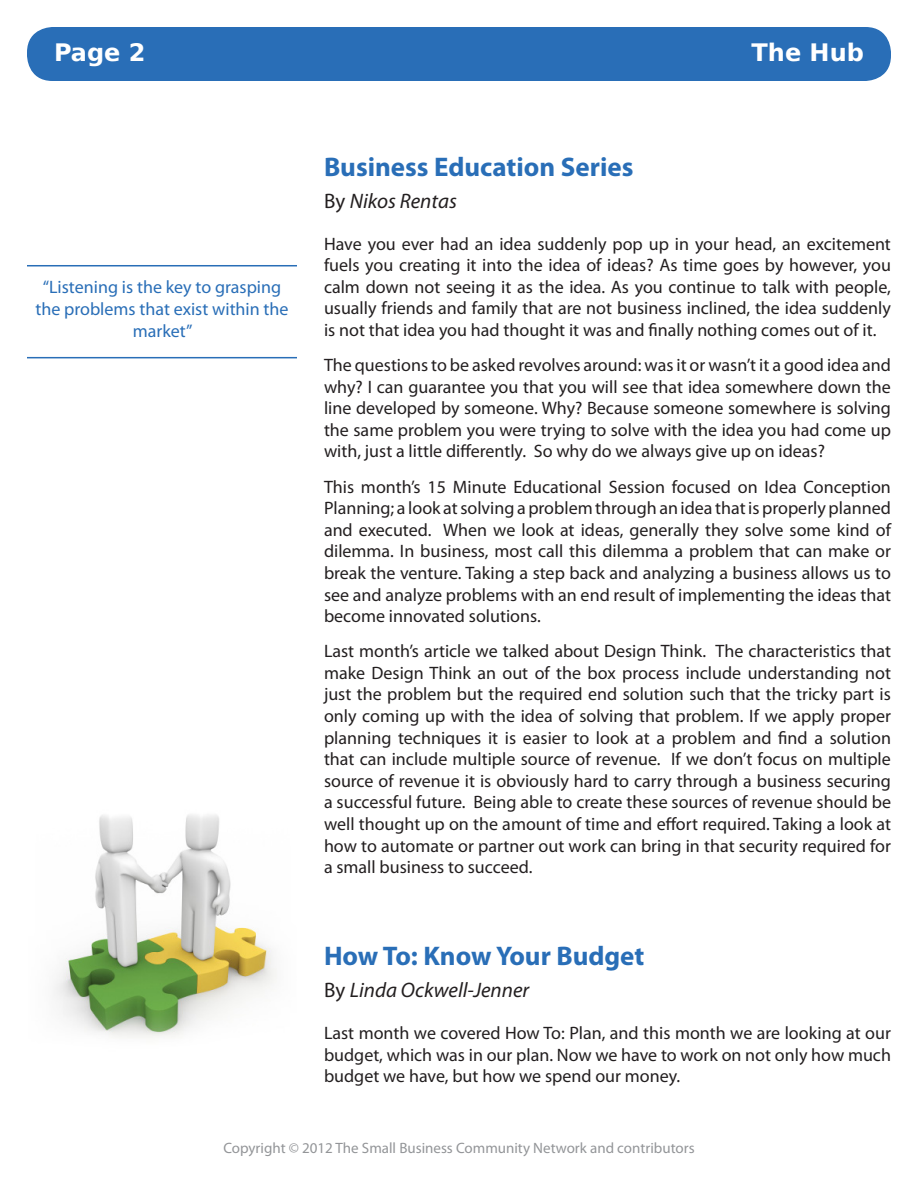
<style>
.page{position:relative;width:918px;height:1188px;background:#fff}
.page>*{position:absolute;margin:0;border:0;box-sizing:border-box;transform-origin:0 0}
.Heading{font:700 27px "Myriad Pro";color:#296eb7}
.t1{font:700 24px "Bitstream Vera Sans";color:#fff}
.Author{font:italic 21px "Myriad Pro";color:#231f20}
.Body{font:18px/21.6px "Myriad Pro";color:#231f20;text-align:justify}
.Callout{font:18px/21.6px "Myriad Pro";color:#296eb7;text-align:center}
.t2{font:15px "Myriad Pro";color:#939598}
.s1{font-style:normal}
</style>
<div class="page">
<div style="left:27px;top:27px;width:864px;height:54px;background:#296eb7;border-radius:26px"></div>
<hr style="left:27px;top:265px;width:270px;height:1px;background:#296eb7">
<hr style="left:27px;top:357px;width:270px;height:1px;background:#296eb7">
<img style="left:54px;top:814px;width:223px;height:224px">
<p class="t1" style="left:54px;top:39px;width:93px">Page 2</p>
<p class="t1" style="left:752px;top:39px;width:114px">The Hub</p>
<p class="Callout" style="left:35px;top:276px;width:255px">“Listening is the key to grasping the problems that exist within the market”</p>
<p class="Heading" style="left:324px;top:149px;width:311px">Business Education Series</p>
<p class="Author" style="left:324px;top:188px;width:134px"><span class="s1">By</span> Nikos Rentas</p>
<p class="Body" style="left:324px;top:232px;width:569px">Have you ever had an idea suddenly pop up in your head, an excitement fuels you creating it into the idea of ideas? As time goes by however, you calm down not seeing it as the idea. As you continue to talk with people, usually friends and family that are not business inclined, the idea suddenly is not that idea you had thought it was and finally nothing comes out of it.</p>
<p class="Body" style="left:324px;top:354px;width:568px">The questions to be asked revolves around: was it or wasn’t it a good idea and why? I can guarantee you that you will see that idea somewhere down the line developed by someone. Why? Because someone somewhere is solving the same problem you were trying to solve with the idea you had come up with, just a little differently. So why do we always give up on ideas?</p>
<p class="Body" style="left:324px;top:475px;width:569px">This month’s 15 Minute Educational Session focused on Idea Conception Planning; a look at solving a problem through an idea that is properly planned and executed. When we look at ideas, generally they solve some kind of dilemma. In business, most call this dilemma a problem that can make or break the venture. Taking a step back and analyzing a business allows us to see and analyze problems with an end result of implementing the ideas that become innovated solutions.</p>
<p class="Body" style="left:324px;top:640px;width:569px">Last month’s article we talked about Design Think. The characteristics that make Design Think an out of the box process include understanding not just the problem but the required end solution such that the tricky part is only coming up with the idea of solving that problem. If we apply proper planning techniques it is easier to look at a problem and find a solution that can include multiple source of revenue. If we don’t focus on multiple source of revenue it is obviously hard to carry through a business securing a successful future. Being able to create these sources of revenue should be well thought up on the amount of time and effort required. Taking a look at how to automate or partner out work can bring in that security required for a small business to succeed.</p>
<p class="Heading" style="left:324px;top:939px;width:322px">How To: Know Your Budget</p>
<p class="Author" style="left:324px;top:977px;width:207px"><span class="s1">By</span> Linda Ockwell-Jenner</p>
<p class="Body" style="left:324px;top:1022px;width:569px">Last month we covered How To: Plan, and this month we are looking at our budget, which was in our plan. Now we have to work on not only how much budget we have, but how we spend our money.</p>
<p class="t2" style="left:223px;top:1139px;width:473px">Copyright © 2012 The Small Business Community Network and contributors</p>
</div>
